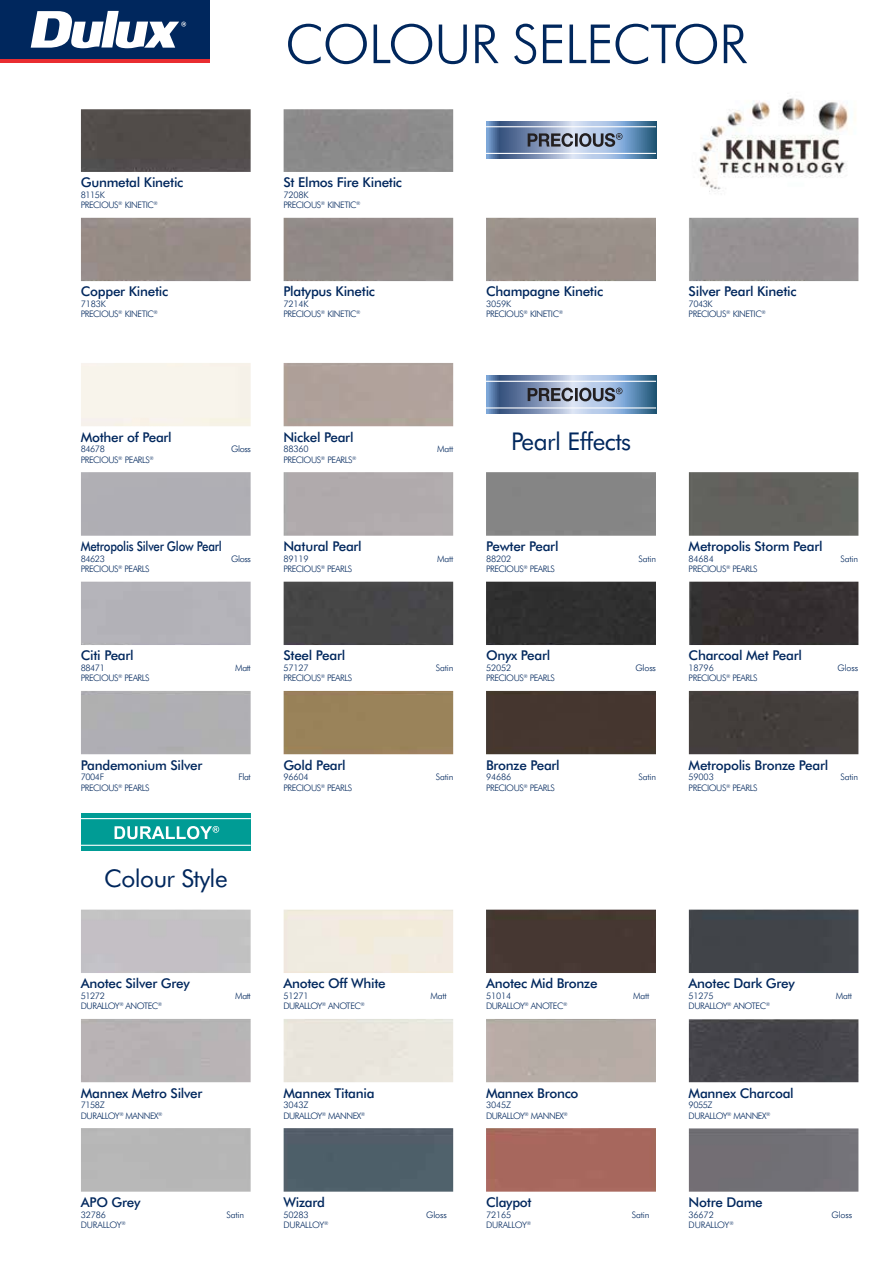
<style>
.page{position:relative;width:893px;height:1263px;background:#fff}
.page>*{position:absolute;margin:0;border:0;box-sizing:border-box;transform-origin:0 0}
.t1{font:300 54px "Futura BT";letter-spacing:-.02em;color:#00275d}
.t2{font:24.45px "Futura BT";letter-spacing:-.02em;color:#00275d}
.t3{font:500 13.5px "Futura BT";letter-spacing:-.02em;color:#00275d}
.t4{font:500 13.5px "Futura BT";letter-spacing:-.02em;color:#00275d;scale:.85 1}
.t5{font:300 9px/10.5px "Futura BT";letter-spacing:-.05em;color:#00275d}
.t6{font:300 9px "Futura BT";letter-spacing:-.02em;color:#00275d}
</style>
<div class="page">
<div style="left:0;top:0;width:209px;height:59px;background:#00275d"></div>
<hr style="left:0;top:59px;width:209px;height:4px;background:#e92d31">
<svg style="left:31px;top:11px;width:155px;height:37px"></svg>
<img style="left:752px;top:98px;width:95px;height:11px">
<img style="left:81px;top:109px;width:778px;height:1083px">
<h3 class="t3" style="left:81px;top:177px;width:104px">Gunmetal Kinetic</h3>
<p class="t5" style="left:81px;top:190px;width:79px">8115K<br>PRECIOUS<sup>®</sup> KINETIC<sup>®</sup></p>
<h3 class="t3" style="left:81px;top:286px;width:89px">Copper Kinetic</h3>
<p class="t5" style="left:81px;top:299px;width:79px">7183K<br>PRECIOUS<sup>®</sup> KINETIC<sup>®</sup></p>
<h1 class="t1" style="left:285px;top:21px;width:464px">COLOUR SELECTOR</h1>
<h3 class="t3" style="left:283px;top:177px;width:120px">St Elmos Fire Kinetic</h3>
<p class="t5" style="left:283px;top:190px;width:79px">7208K<br>PRECIOUS<sup>®</sup> KINETIC<sup>®</sup></p>
<h3 class="t3" style="left:283px;top:286px;width:93px">Platypus Kinetic</h3>
<p class="t5" style="left:283px;top:299px;width:79px">7214K<br>PRECIOUS<sup>®</sup> KINETIC<sup>®</sup></p>
<h3 class="t3" style="left:486px;top:286px;width:119px">Champagne Kinetic</h3>
<p class="t5" style="left:486px;top:299px;width:79px">3059K<br>PRECIOUS<sup>®</sup> KINETIC<sup>®</sup></p>
<h3 class="t3" style="left:689px;top:286px;width:109px">Silver Pearl Kinetic</h3>
<p class="t5" style="left:689px;top:299px;width:79px">7043K<br>PRECIOUS<sup>®</sup> KINETIC<sup>®</sup></p>
<h3 class="t3" style="left:81px;top:431px;width:93px">Mother of Pearl</h3>
<p class="t5" style="left:81px;top:445px;width:26px">84678</p>
<p class="t5" style="left:231px;top:445px;width:21px">Gloss</p>
<p class="t5" style="left:81px;top:455px;width:75px">PRECIOUS<sup>®</sup> PEARLS<sup>®</sup></p>
<h3 class="t3" style="left:283px;top:431px;width:72px">Nickel Pearl</h3>
<p class="t5" style="left:283px;top:445px;width:27px">88360</p>
<p class="t5" style="left:437px;top:445px;width:18px">Matt</p>
<p class="t5" style="left:283px;top:455px;width:75px">PRECIOUS<sup>®</sup> PEARLS<sup>®</sup></p>
<h2 class="t2" style="left:511px;top:430px;width:122px">Pearl Effects</h2>
<h3 class="t4" style="left:81px;top:540px;width:167px">Metropolis Silver Glow Pearl</h3>
<p class="t5" style="left:81px;top:554px;width:26px">84623</p>
<p class="t5" style="left:231px;top:554px;width:21px">Gloss</p>
<p class="t5" style="left:81px;top:564px;width:70px">PRECIOUS<sup>®</sup> PEARLS</p>
<h3 class="t3" style="left:283px;top:540px;width:80px">Natural Pearl</h3>
<p class="t5" style="left:283px;top:554px;width:27px">89119</p>
<p class="t5" style="left:437px;top:554px;width:18px">Matt</p>
<p class="t5" style="left:283px;top:564px;width:70px">PRECIOUS<sup>®</sup> PEARLS</p>
<h3 class="t3" style="left:486px;top:540px;width:74px">Pewter Pearl</h3>
<p class="t5" style="left:486px;top:554px;width:27px">88202</p>
<p class="t5" style="left:638px;top:554px;width:19px">Satin</p>
<p class="t5" style="left:486px;top:564px;width:70px">PRECIOUS<sup>®</sup> PEARLS</p>
<h3 class="t3" style="left:689px;top:540px;width:135px">Metropolis Storm Pearl</h3>
<p class="t5" style="left:689px;top:554px;width:27px">84684</p>
<p class="t5" style="left:840px;top:554px;width:19px">Satin</p>
<p class="t5" style="left:689px;top:564px;width:70px">PRECIOUS<sup>®</sup> PEARLS</p>
<h3 class="t3" style="left:81px;top:650px;width:55px">Citi Pearl</h3>
<p class="t5" style="left:81px;top:663px;width:26px">88471</p>
<p class="t5" style="left:235px;top:663px;width:17px">Matt</p>
<p class="t5" style="left:81px;top:674px;width:70px">PRECIOUS<sup>®</sup> PEARLS</p>
<h3 class="t3" style="left:283px;top:650px;width:63px">Steel Pearl</h3>
<p class="t5" style="left:283px;top:663px;width:27px">57127</p>
<p class="t5" style="left:436px;top:663px;width:19px">Satin</p>
<p class="t5" style="left:283px;top:674px;width:70px">PRECIOUS<sup>®</sup> PEARLS</p>
<h3 class="t3" style="left:486px;top:650px;width:66px">Onyx Pearl</h3>
<p class="t5" style="left:486px;top:663px;width:27px">52052</p>
<p class="t5" style="left:635px;top:663px;width:22px">Gloss</p>
<p class="t5" style="left:486px;top:674px;width:70px">PRECIOUS<sup>®</sup> PEARLS</p>
<h3 class="t3" style="left:689px;top:650px;width:115px">Charcoal Met Pearl</h3>
<p class="t5" style="left:689px;top:663px;width:27px">18796</p>
<p class="t5" style="left:837px;top:663px;width:22px">Gloss</p>
<p class="t5" style="left:689px;top:674px;width:70px">PRECIOUS<sup>®</sup> PEARLS</p>
<h3 class="t3" style="left:81px;top:759px;width:123px">Pandemonium Silver</h3>
<p class="t5" style="left:81px;top:772px;width:25px">7004F</p>
<p class="t5" style="left:238px;top:772px;width:14px">Flat</p>
<p class="t5" style="left:81px;top:783px;width:70px">PRECIOUS<sup>®</sup> PEARLS</p>
<h3 class="t3" style="left:283px;top:759px;width:64px">Gold Pearl</h3>
<p class="t5" style="left:283px;top:772px;width:27px">96604</p>
<p class="t5" style="left:436px;top:772px;width:19px">Satin</p>
<p class="t5" style="left:283px;top:783px;width:70px">PRECIOUS<sup>®</sup> PEARLS</p>
<h3 class="t3" style="left:486px;top:759px;width:75px">Bronze Pearl</h3>
<p class="t5" style="left:486px;top:772px;width:27px">94686</p>
<p class="t5" style="left:638px;top:772px;width:19px">Satin</p>
<p class="t5" style="left:486px;top:783px;width:70px">PRECIOUS<sup>®</sup> PEARLS</p>
<h3 class="t3" style="left:689px;top:759px;width:141px">Metropolis Bronze Pearl</h3>
<p class="t5" style="left:689px;top:772px;width:27px">59003</p>
<p class="t5" style="left:840px;top:772px;width:19px">Satin</p>
<p class="t5" style="left:689px;top:783px;width:70px">PRECIOUS<sup>®</sup> PEARLS</p>
<h2 class="t2" style="left:104px;top:868px;width:125px">Colour Style</h2>
<h3 class="t3" style="left:81px;top:978px;width:111px">Anotec Silver Grey</h3>
<p class="t5" style="left:81px;top:991px;width:26px">51272</p>
<p class="t5" style="left:235px;top:991px;width:17px">Matt</p>
<p class="t5" style="left:81px;top:1002px;width:83px">DURALLOY<sup>®</sup> ANOTEC<sup>®</sup></p>
<h3 class="t3" style="left:283px;top:978px;width:104px">Anotec Off White</h3>
<p class="t5" style="left:283px;top:991px;width:27px">51271</p>
<p class="t5" style="left:430px;top:991px;width:18px">Matt</p>
<p class="t5" style="left:283px;top:1002px;width:83px">DURALLOY<sup>®</sup> ANOTEC<sup>®</sup></p>
<h3 class="t3" style="left:486px;top:978px;width:113px">Anotec Mid Bronze</h3>
<p class="t5" style="left:486px;top:991px;width:27px">51014</p>
<p class="t5" style="left:633px;top:991px;width:18px">Matt</p>
<p class="t5" style="left:486px;top:1002px;width:83px">DURALLOY<sup>®</sup> ANOTEC<sup>®</sup></p>
<h3 class="t3" style="left:689px;top:978px;width:108px">Anotec Dark Grey</h3>
<p class="t5" style="left:689px;top:991px;width:27px">51275</p>
<p class="t5" style="left:836px;top:991px;width:18px">Matt</p>
<p class="t5" style="left:689px;top:1002px;width:83px">DURALLOY<sup>®</sup> ANOTEC<sup>®</sup></p>
<h3 class="t3" style="left:81px;top:1087px;width:123px">Mannex Metro Silver</h3>
<p class="t5" style="left:81px;top:1100px;width:83px">7158Z<br>DURALLOY<sup>®</sup> MANNEX<sup>®</sup></p>
<h3 class="t3" style="left:283px;top:1087px;width:93px">Mannex Titania</h3>
<p class="t5" style="left:283px;top:1100px;width:83px">3043Z<br>DURALLOY<sup>®</sup> MANNEX<sup>®</sup></p>
<h3 class="t3" style="left:486px;top:1087px;width:94px">Mannex Bronco</h3>
<p class="t5" style="left:486px;top:1100px;width:83px">3045Z<br>DURALLOY<sup>®</sup> MANNEX<sup>®</sup></p>
<h3 class="t3" style="left:689px;top:1087px;width:107px">Mannex Charcoal</h3>
<p class="t5" style="left:689px;top:1100px;width:83px">9055Z<br>DURALLOY<sup>®</sup> MANNEX<sup>®</sup></p>
<h3 class="t3" style="left:81px;top:1196px;width:61px">APO Grey</h3>
<p class="t5" style="left:81px;top:1210px;width:27px">32786</p>
<p class="t5" style="left:227px;top:1210px;width:19px">Satin</p>
<p class="t6" style="left:81px;top:1221px;width:47px">DURALLOY<sup>®</sup></p>
<h3 class="t3" style="left:283px;top:1196px;width:43px">Wizard</h3>
<p class="t5" style="left:283px;top:1210px;width:27px">50283</p>
<p class="t5" style="left:426px;top:1210px;width:22px">Gloss</p>
<p class="t6" style="left:283px;top:1221px;width:47px">DURALLOY<sup>®</sup></p>
<h3 class="t3" style="left:486px;top:1196px;width:47px">Claypot</h3>
<p class="t5" style="left:486px;top:1210px;width:27px">72165</p>
<p class="t5" style="left:632px;top:1210px;width:19px">Satin</p>
<p class="t6" style="left:486px;top:1221px;width:47px">DURALLOY<sup>®</sup></p>
<h3 class="t3" style="left:689px;top:1196px;width:76px">Notre Dame</h3>
<p class="t5" style="left:689px;top:1210px;width:27px">36672</p>
<p class="t5" style="left:831px;top:1210px;width:22px">Gloss</p>
<p class="t6" style="left:689px;top:1221px;width:47px">DURALLOY<sup>®</sup></p>
</div>
